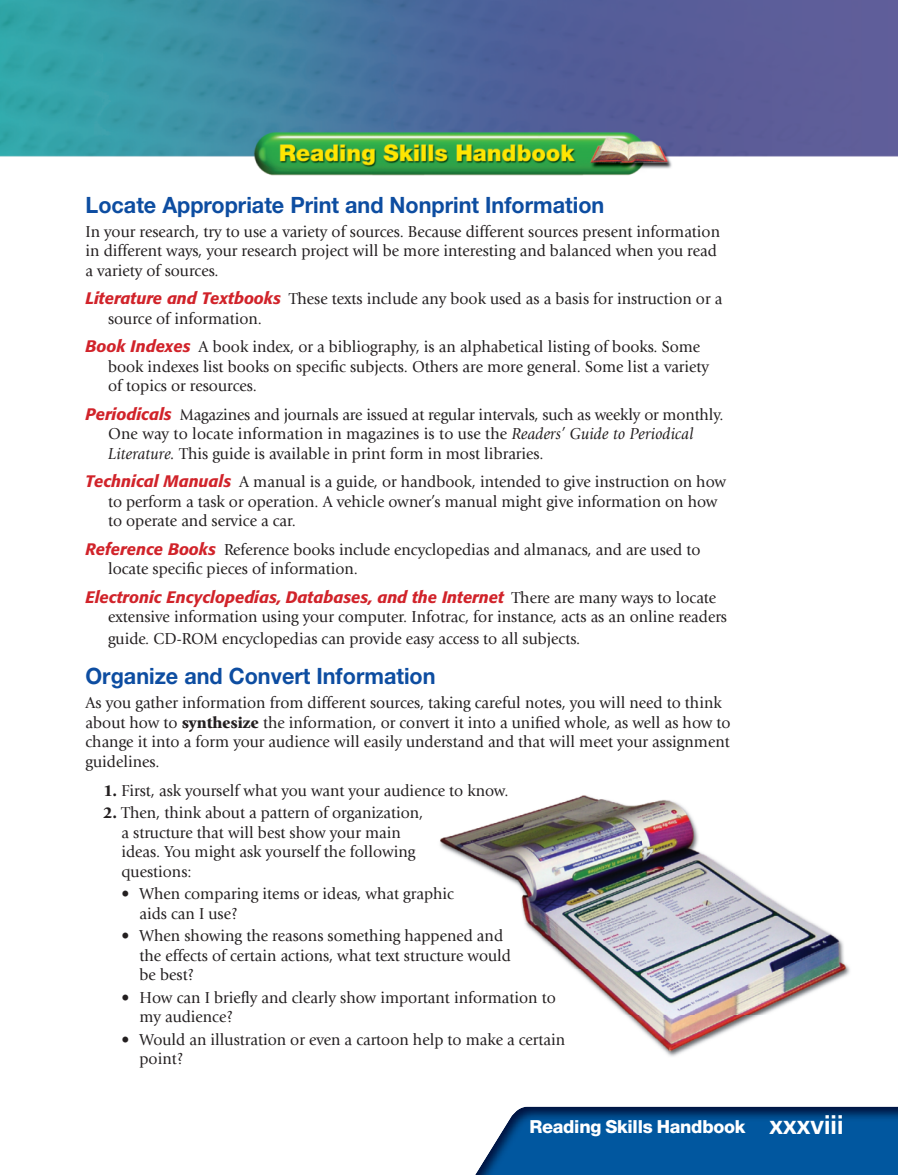
<style>
.page{position:relative;width:898px;height:1175px;background:#fff}
.page>*{position:absolute;margin:0;border:0;box-sizing:border-box;transform-origin:0 0}
.t1{font:700 22.5px "Helvetica Neue LT Std";color:#0d4da1;scale:.96 1}
.t2{font:800 18px "Helvetica Neue LT Std";letter-spacing:-.015em;color:#fff}
.t3{font:16.5px/19.5px "Giovanni Std";color:#231f20;scale:.96 1}
.s1{font-family:"Formata OTF Md";font-style:italic;color:#d1232a}
.s2{font-style:italic}
.s3{font-weight:900}
.s4{font-family:"Frutiger LT Std";font-weight:700;font-size:25.5px}
</style>
<div class="page">
<img style="left:440px;top:795px;width:372px;height:128px">
<img style="left:525px;top:923px;width:325px;height:46px">
<img style="left:575px;top:969px;width:275px;height:46px">
<img style="left:626px;top:1015px;width:134px;height:42px">
<img style="left:0;top:0;width:898px;height:176px">
<img style="left:476px;top:1106px;width:422px;height:68px">
<p class="t1" style="left:86px;top:196px;width:542px">Locate Appropriate Print and Nonprint Information</p>
<p class="t3" style="left:86px;top:223px;width:662px">In your research, try to use a variety of sources. Because different sources present information in different ways, your research project will be more interesting and balanced when you read a variety of sources.</p>
<p class="t3" style="left:108px;top:290px;width:641px;text-indent:-22px"><span class="s1">Literature and Textbooks</span> These texts include any book used as a basis for instruction or a source of information.</p>
<p class="t3" style="left:108px;top:338px;width:628px;text-indent:-23px"><span class="s1">Book Indexes</span> A book index, or a bibliography, is an alphabetical listing of books. Some book indexes list books on specific subjects. Others are more general. Some list a variety of topics or resources.</p>
<p class="t3" style="left:108px;top:406px;width:643px;text-indent:-23px"><span class="s1">Periodicals</span> Magazines and journals are issued at regular intervals, such as weekly or monthly.<br>One way to locate information in magazines is to use the <span class="s2">Readers’ Guide to Periodical<br>Literature.</span> This guide is available in print form in most libraries.</p>
<p class="t3" style="left:108px;top:473px;width:645px;text-indent:-22px"><span class="s1">Technical Manuals</span> A manual is a guide, or handbook, intended to give instruction on how to perform a task or operation. A vehicle owner’s manual might give information on how to operate and service a car.</p>
<p class="t3" style="left:108px;top:541px;width:619px;text-indent:-23px"><span class="s1">Reference Books</span> Reference books include encyclopedias and almanacs, and are used to locate specific pieces of information.</p>
<p class="t3" style="left:108px;top:589px;width:646px;text-indent:-22px"><span class="s1">Electronic Encyclopedias, Databases, and the Internet</span> There are many ways to locate extensive information using your computer. Infotrac, for instance, acts as an online readers</p>
<p class="t3" style="left:108px;top:630px;width:493px">guide. CD-ROM encyclopedias can provide easy access to all subjects.</p>
<p class="t1" style="left:86px;top:668px;width:366px">Organize and Convert Information</p>
<p class="t3" style="left:86px;top:695px;width:673px">As you gather information from different sources, taking careful notes, you will need to think about how to <span class="s3">synthesize</span> the information, or convert it into a unified whole, as well as how to change it into a form your audience will easily understand and that will meet your assignment guidelines.</p>
<p class="t3" style="left:104px;top:782px;width:423px"><span class="s3">1.</span> First, ask yourself what you want your audience to know.</p>
<p class="t3" style="left:122px;top:804px;width:316px;text-indent:-18px"><span class="s3">2.</span> Then, think about a pattern of organization, a structure that will best show your main ideas. You might ask yourself the following questions:</p>
<p class="t3" style="left:140px;top:885px;width:329px;text-indent:-18px">• When comparing items or ideas, what graphic aids can I use?</p>
<p class="t3" style="left:140px;top:927px;width:388px;text-indent:-18px">• When showing the reasons something happened and the effects of certain actions, what text structure would be best?</p>
<p class="t3" style="left:140px;top:989px;width:435px;text-indent:-18px">• How can I briefly and clearly show important information to my audience?</p>
<p class="t3" style="left:140px;top:1031px;width:445px;text-indent:-18px">• Would an illustration or even a cartoon help to make a certain point?</p>
<p class="t2" style="left:529px;top:1120px;width:316px">Reading Skills Handbook <span class="s4">xxxviii</span></p>
</div>
